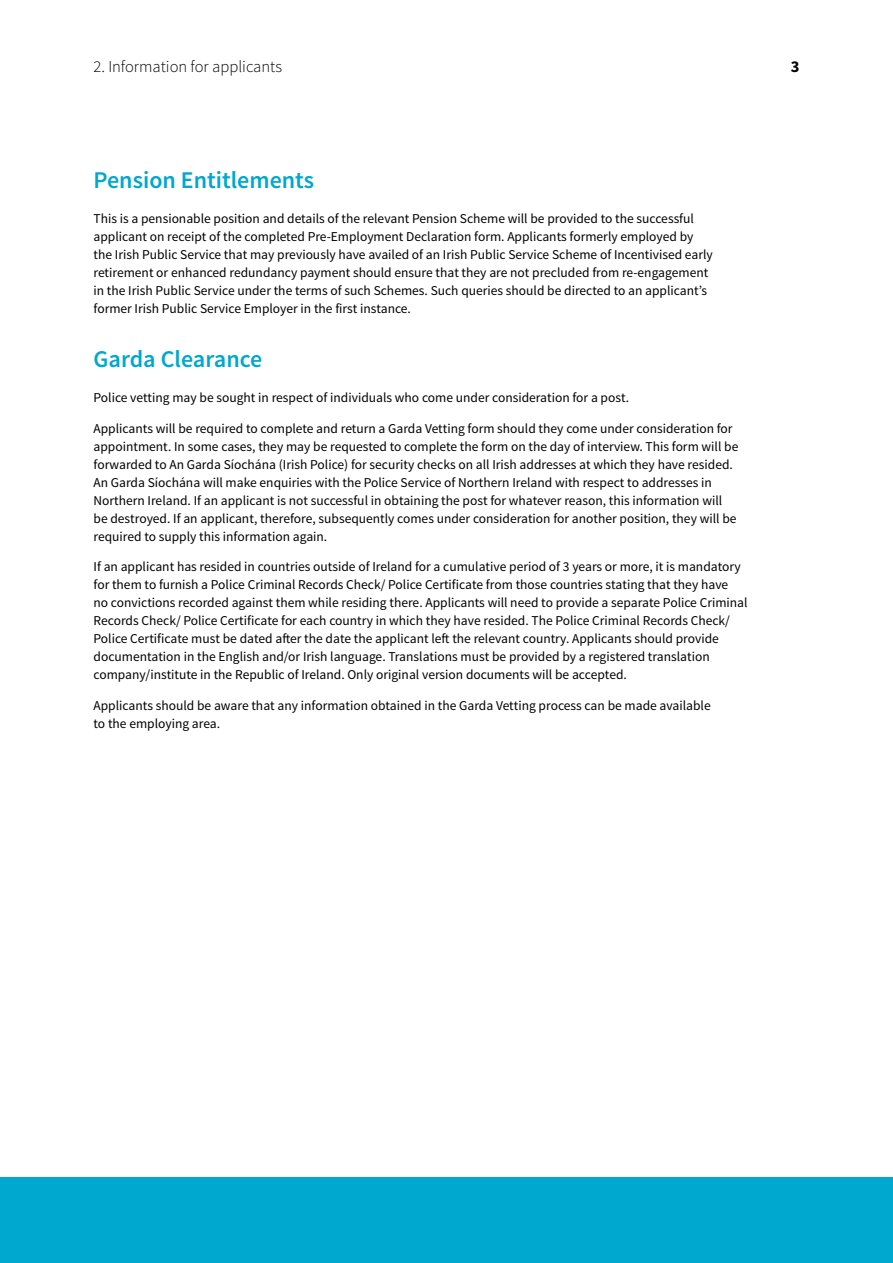
<style>
.page{position:relative;width:893px;height:1263px;background:#fff}
.page>*{position:absolute;margin:0;border:0;box-sizing:border-box;transform-origin:0 0}
.t1{font:600 24px "Source Sans Pro";color:#00a7ce}
.t2{font:300 16.5px "Source Sans Pro";color:#000}
.t3{font:700 16.5px "Source Sans Pro";color:#000}
.t4{font:13.5px/18px "Source Sans Pro";color:#000}
</style>
<div class="page">
<div style="left:0;top:1178px;width:893px;height:85px;background:#00a7ce"></div>
<p class="t2" style="left:94px;top:56px;width:190px">2. Information for applicants</p>
<p class="t3" style="left:791px;top:56px;width:10px">3</p>
<h1 class="t1" style="left:94px;top:165px;width:222px">Pension Entitlements</h1>
<p class="t4" style="left:94px;top:210px;width:621px">This is a pensionable position and details of the relevant Pension Scheme will be provided to the successful applicant on receipt of the completed Pre-Employment Declaration form. Applicants formerly employed by the Irish Public Service that may previously have availed of an Irish Public Service Scheme of Incentivised early retirement or enhanced redundancy payment should ensure that they are not precluded from re-engagement in the Irish Public Service under the terms of such Schemes. Such queries should be directed to an applicant’s former Irish Public Service Employer in the first instance.</p>
<h1 class="t1" style="left:94px;top:344px;width:170px">Garda Clearance</h1>
<p class="t4" style="left:94px;top:389px;width:537px">Police vetting may be sought in respect of individuals who come under consideration for a post.</p>
<p class="t4" style="left:94px;top:419px;width:646px">Applicants will be required to complete and return a Garda Vetting form should they come under consideration for appointment. In some cases, they may be requested to complete the form on the day of interview. This form will be forwarded to An Garda Síochána (Irish Police) for security checks on all Irish addresses at which they have resided.<br>An Garda Síochána will make enquiries with the Police Service of Northern Ireland with respect to addresses in Northern Ireland. If an applicant is not successful in obtaining the post for whatever reason, this information will be destroyed. If an applicant, therefore, subsequently comes under consideration for another position, they will be required to supply this information again.</p>
<p class="t4" style="left:94px;top:558px;width:656px">If an applicant has resided in countries outside of Ireland for a cumulative period of 3 years or more, it is mandatory for them to furnish a Police Criminal Records Check/ Police Certificate from those countries stating that they have<br>no convictions recorded against them while residing there. Applicants will need to provide a separate Police Criminal Records Check/ Police Certificate for each country in which they have resided. The Police Criminal Records Check/ Police Certificate must be dated after the date the applicant left the relevant country. Applicants should provide documentation in the English and/or Irish language. Translations must be provided by a registered translation company/institute in the Republic of Ireland. Only original version documents will be accepted.</p>
<p class="t4" style="left:94px;top:697px;width:619px">Applicants should be aware that any information obtained in the Garda Vetting process can be made available to the employing area.</p>
</div>
